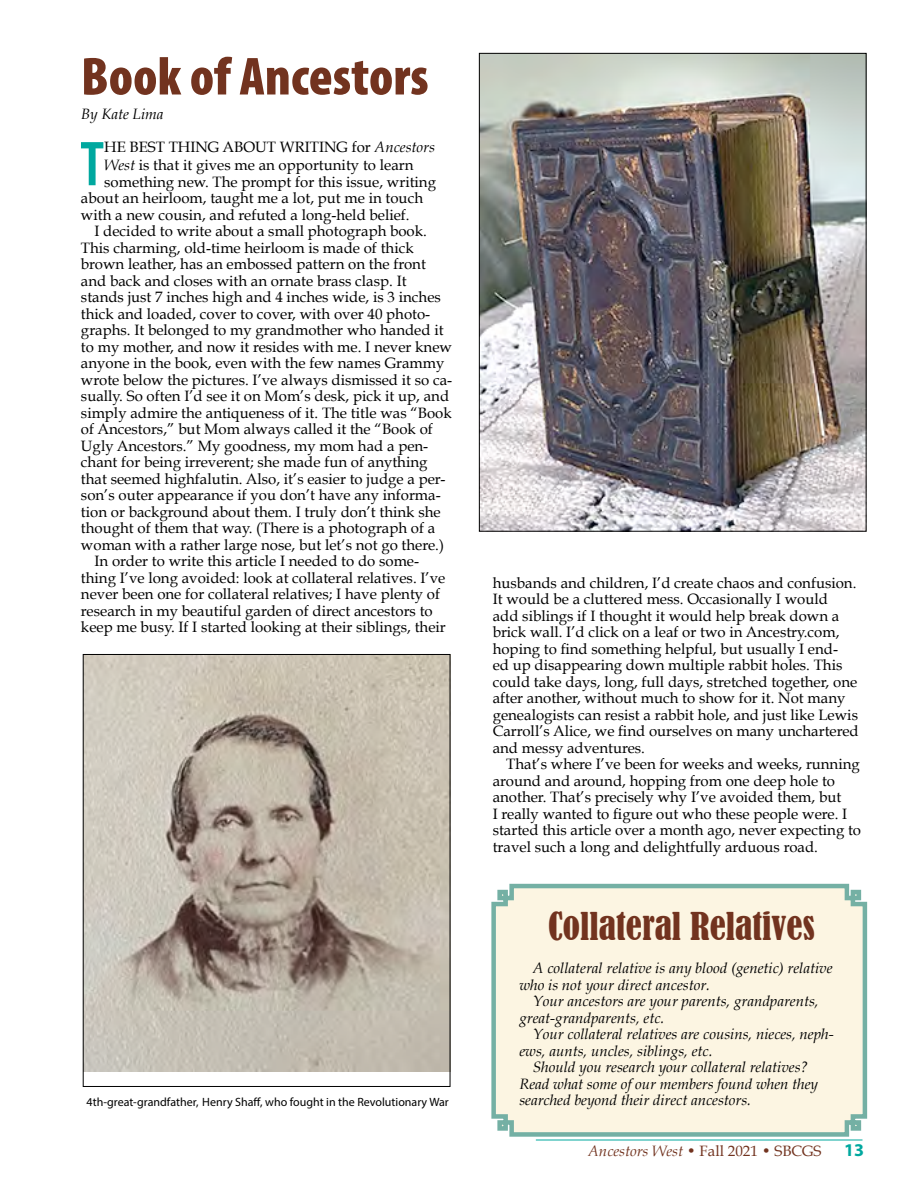
<style>
.page{position:relative;width:918px;height:1188px;background:#fff}
.page>*{position:absolute;margin:0;border:0;box-sizing:border-box;transform-origin:0 0}
.content_body{font:600 condensed 63.9px "Myriad Pro";color:#00a89f}
.Headline{font:900 condensed 54px "Myriad Pro";color:#72331f}
.subhead{font:condensed 36px "Bernard";color:#72331f}
.t1{font:700 18px "Myriad Pro";color:#00a89f}
.content_body-2{font:15px/16.5px "Book Antiqua";color:#000}
.content_body-3{font:italic 15px/16.5px "Book Antiqua";color:#000}
.t2{font:15px "Book Antiqua";color:#72331f}
.t3{font:12px "Myriad Pro";color:#000}
.s1{font-style:italic}
</style>
<div class="page">
<hr style="left:536px;top:1140px;width:326px;height:1px;background:#00a89f">
<svg style="left:491px;top:883px;width:377px;height:254px;background:#f3f0de"></svg>
<img style="left:481px;top:55px;width:384px;height:475px">
<img style="left:85px;top:656px;width:363px;height:415px">
<div style="left:83px;top:654px;width:367px;height:433px;border:1px solid #000"></div>
<p class="Headline" style="left:81px;top:42px;width:349px">Book of Ancestors</p>
<p class="content_body-3" style="left:81px;top:106px;width:84px">By Kate Lima</p>
<p class="content_body" style="left:80px;top:125px;width:26px">T</p>
<p class="content_body-2" style="left:104px;top:138px;width:332px;line-height:18px">HE BEST THING ABOUT WRITING for <span class="s1">Ancestors<br>West</span> is that it gives me an opportunity to learn</p>
<p class="content_body-2" style="left:81px;top:173px;width:357px;text-indent:23px">something new. The prompt for this issue, writing about an heirloom, taught me a lot, put me in touch with a new cousin, and refuted a long-held belief.</p>
<p class="content_body-2" style="left:81px;top:223px;width:373px;text-indent:14px">I decided to write about a small photograph book.<br>This charming, old-time heirloom is made of thick brown leather, has an embossed pattern on the front and back and closes with an ornate brass clasp. It stands just 7 inches high and 4 inches wide, is 3 inches thick and loaded, cover to cover, with over 40 photo&shy;graphs. It belonged to my grandmother who handed it to my mother, and now it resides with me. I never knew anyone in the book, even with the few names Grammy wrote below the pictures. I’ve always dismissed it so ca&shy;sually. So often I’d see it on Mom’s desk, pick it up, and simply admire the antiqueness of it. The title was “Book of Ancestors,” but Mom always called it the “Book of Ugly Ancestors.” My goodness, my mom had a pen&shy;chant for being irreverent; she made fun of anything that seemed highfalutin. Also, it’s easier to judge a per&shy;son’s outer appearance if you don’t have any informa&shy;tion or background about them. I truly don’t think she thought of them that way. (There is a photograph of a woman with a rather large nose, but let’s not go there.)</p>
<p class="content_body-2" style="left:81px;top:553px;width:366px;text-indent:14px">In order to write this article I needed to do some&shy;thing I’ve long avoided: look at collateral relatives. I’ve never been one for collateral relatives; I have plenty of research in my beautiful garden of direct ancestors to keep me busy. If I started looking at their siblings, their</p>
<p class="t3" style="left:87px;top:1095px;width:364px">4th-great-grandfather, Henry Shaff, who fought in the Revolutionary War</p>
<p class="content_body-2" style="left:493px;top:574px;width:367px">husbands and children, I’d create chaos and confusion.<br>It would be a cluttered mess. Occasionally I would<br>add siblings if I thought it would help break down a brick wall. I’d click on a leaf or two in Ancestry.com, hoping to find something helpful, but usually I end-<br>ed up disappearing down multiple rabbit holes. This could take days, long, full days, stretched together, one after another, without much to show for it. Not many genealogists can resist a rabbit hole, and just like Lewis Carroll’s Alice, we find ourselves on many unchartered and messy adventures.</p>
<p class="content_body-2" style="left:493px;top:756px;width:370px;text-indent:14px">That’s where I’ve been for weeks and weeks, running around and around, hopping from one deep hole to another. That’s precisely why I’ve avoided them, but<br>I really wanted to figure out who these people were. I started this article over a month ago, never expecting to travel such a long and delightfully arduous road.</p>
<p class="subhead" style="left:548px;top:906px;width:268px">Collateral Relatives</p>
<p class="content_body-3" style="left:519px;top:960px;width:315px;text-indent:14px">A collateral relative is any blood (genetic) relative who is not your direct ancestor.</p>
<p class="content_body-3" style="left:519px;top:993px;width:301px;text-indent:14px">Your ancestors are your parents, grandparents, great-grandparents, etc.</p>
<p class="content_body-3" style="left:519px;top:1026px;width:316px;text-indent:14px">Your collateral relatives are cousins, nieces, neph&shy;ews, aunts, uncles, siblings, etc.</p>
<p class="content_body-3" style="left:519px;top:1059px;width:300px;text-indent:14px">Should you research your collateral relatives?<br>Read what some of our members found when they searched beyond their direct ancestors.</p>
<p class="t2" style="left:588px;top:1141px;width:235px"><span class="s1">Ancestors West</span> • Fall 2021 • SBCGS</p>
<p class="t1" style="left:844px;top:1138px;width:21px">13</p>
</div>
